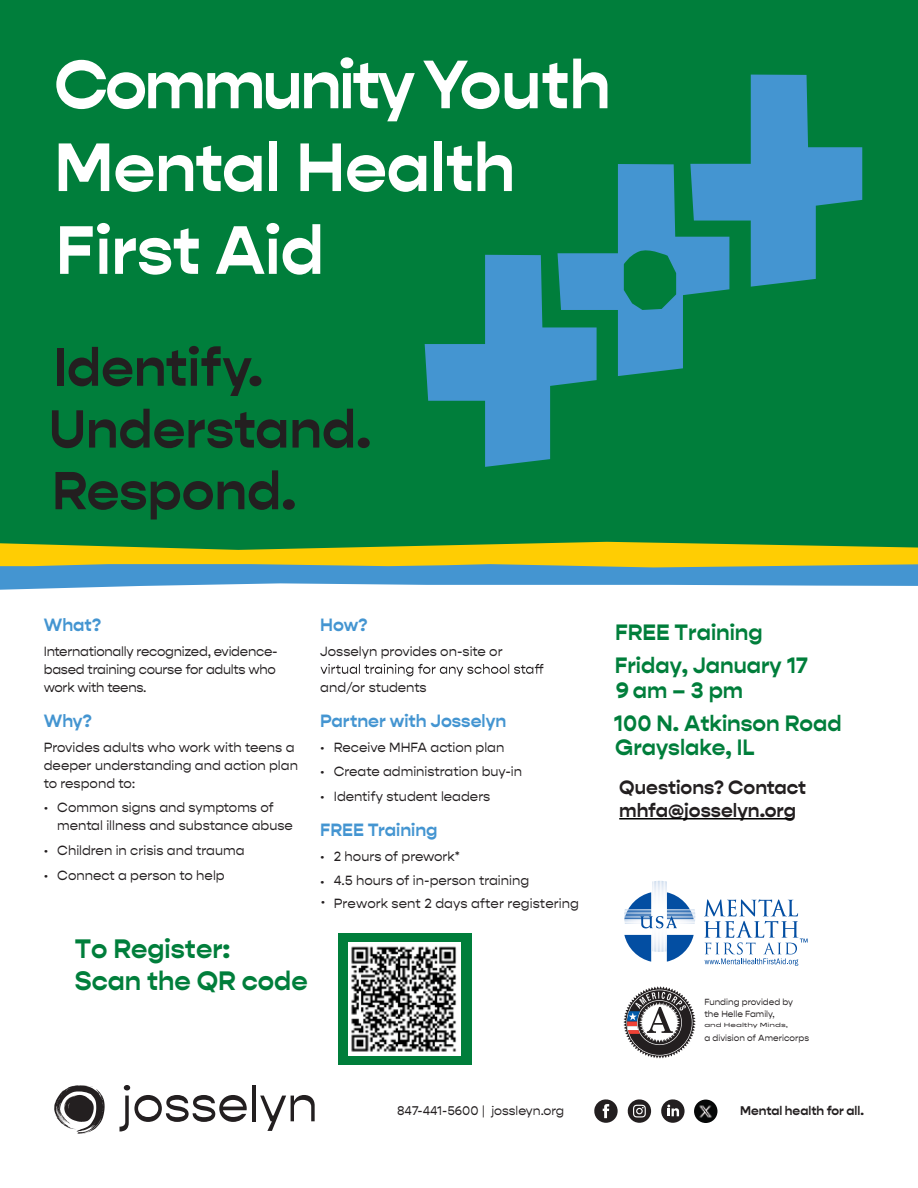
<style>
.page{position:relative;width:918px;height:1188px;background:#fff}
.page>*{position:absolute;margin:0;border:0;box-sizing:border-box;transform-origin:0 0}
.t1{font:700 69px/82.8px "Gopher";letter-spacing:-.005em;color:#fff}
.t2{font:700 54px/61.8px "Gopher";color:#231f20}
.t3{font:700 27px/32.4px "Gopher";color:#007e3b}
.t4{font:700 22.5px/33.3px "Gopher";color:#007e3b}
.t5{font:700 19.5px/23.4px "Gopher";color:#231f20}
.t6{font:700 18px "Gopher";color:#4495d1}
.t7{font:13.5px/18px "Gopher";color:#231f20}
.t8{font:13.5px/18px "Gopher";letter-spacing:-.02em;color:#231f20}
.t9{font:12.75px "Gopher";color:#231f20}
.t10{font:700 12.75px "Gopher";color:#231f20}
.t11{font:9px/12px "Gopher";color:#231f20}
.t12{font:6px "Gopher";color:#231f20;scale:1.5 1}
</style>
<div class="page">
<div style="left:338px;top:933px;width:133px;height:132px;background:#007e3b"></div>
<div style="left:0;top:0;width:918px;height:559px;background:#007e3b"></div>
<svg style="left:0;top:542px;width:918px;height:48px"></svg>
<svg style="left:321px;top:664px;width:222px;height:12px"></svg>
<svg style="left:623px;top:986px;width:73px;height:72px"></svg>
<svg style="left:624px;top:881px;width:71px;height:81px"></svg>
<svg style="left:704px;top:899px;width:104px;height:67px"></svg>
<svg style="left:425px;top:75px;width:437px;height:392px"></svg>
<svg style="left:54px;top:1085px;width:51px;height:49px"></svg>
<svg style="left:120px;top:1085px;width:127px;height:47px"></svg>
<hr style="left:252px;top:1085px;width:4px;height:36px;background:#231f20">
<svg style="left:260px;top:1095px;width:55px;height:36px"></svg>
<hr style="left:619px;top:818px;width:174px;height:2px;background:#000">
<svg style="left:661px;top:1099px;width:24px;height:24px"></svg>
<svg style="left:594px;top:1099px;width:24px;height:24px"></svg>
<svg style="left:627px;top:1099px;width:24px;height:24px"></svg>
<img style="left:694px;top:1100px;width:23px;height:23px;border-radius:12px">
<img style="left:349px;top:943px;width:111px;height:112px">
<h1 class="t1" style="left:54px;top:44px;width:558px">Community Youth<br>Mental Health<br>First Aid</h1>
<h2 class="t2" style="left:49px;top:337px;width:324px">Identify.<br>Understand.<br>Respond.</h2>
<h3 class="t6" style="left:44px;top:614px;width:59px">What?</h3>
<p class="t8" style="left:44px;top:642px;width:235px">Internationally recognized, evidence&shy;based training course for adults who work with teens.</p>
<h3 class="t6" style="left:44px;top:710px;width:50px">Why?</h3>
<p class="t7" style="left:44px;top:738px;width:256px">Provides adults who work with teens a deeper understanding and action plan to respond to:</p>
<p class="t7" style="left:57px;top:799px;width:237px;text-indent:-14px">• Common signs and symptoms of mental illness and substance abuse</p>
<p class="t7" style="left:44px;top:842px;width:202px">• Children in crisis and trauma</p>
<p class="t7" style="left:44px;top:866px;width:182px">• Connect a person to help</p>
<h3 class="t3" style="left:75px;top:933px;width:234px">To Register:<br>Scan the QR code</h3>
<h3 class="t6" style="left:320px;top:614px;width:49px">How?</h3>
<p class="t7" style="left:320px;top:642px;width:184px">Josselyn provides on-site or</p>
<p class="t7" style="left:320px;top:678px;width:108px">and/or students</p>
<h3 class="t6" style="left:320px;top:710px;width:188px">Partner with Josselyn</h3>
<p class="t7" style="left:320px;top:738px;width:186px">• Receive MHFA action plan</p>
<p class="t7" style="left:320px;top:763px;width:203px">• Create administration buy-in</p>
<p class="t7" style="left:320px;top:788px;width:172px">• Identify student leaders</p>
<h3 class="t6" style="left:320px;top:819px;width:119px">FREE Training</h3>
<p class="t7" style="left:320px;top:848px;width:141px">• 2 hours of prework*</p>
<p class="t7" style="left:320px;top:871px;width:210px">• 4.5 hours of in-person training</p>
<p class="t7" style="left:321px;top:895px;width:260px">• Prework sent 2 days after registering</p>
<h3 class="t4" style="left:615px;top:616px;width:195px">FREE Training<br>Friday, January 17</h3>
<h3 class="t4" style="left:614px;top:674px;width:229px">9 am – 3 pm<br>100 N. Atkinson Road</h3>
<h3 class="t4" style="left:615px;top:731px;width:141px">Grayslake, IL</h3>
<h3 class="t5" style="left:619px;top:776px;width:188px">Questions? Contact mhfa@josselyn.org</h3>
<p class="t11" style="left:704px;top:996px;width:90px">Funding provided by the Helle Family,</p>
<p class="t12" style="left:704px;top:1021px;width:57px">and Healthy Minds,</p>
<p class="t11" style="left:704px;top:1032px;width:106px">a division of Americorps</p>
<p class="t9" style="left:397px;top:1103px;width:169px">847-441-5600 | jossleyn.org</p>
<p class="t10" style="left:740px;top:1103px;width:125px">Mental health for all.</p>
</div>
